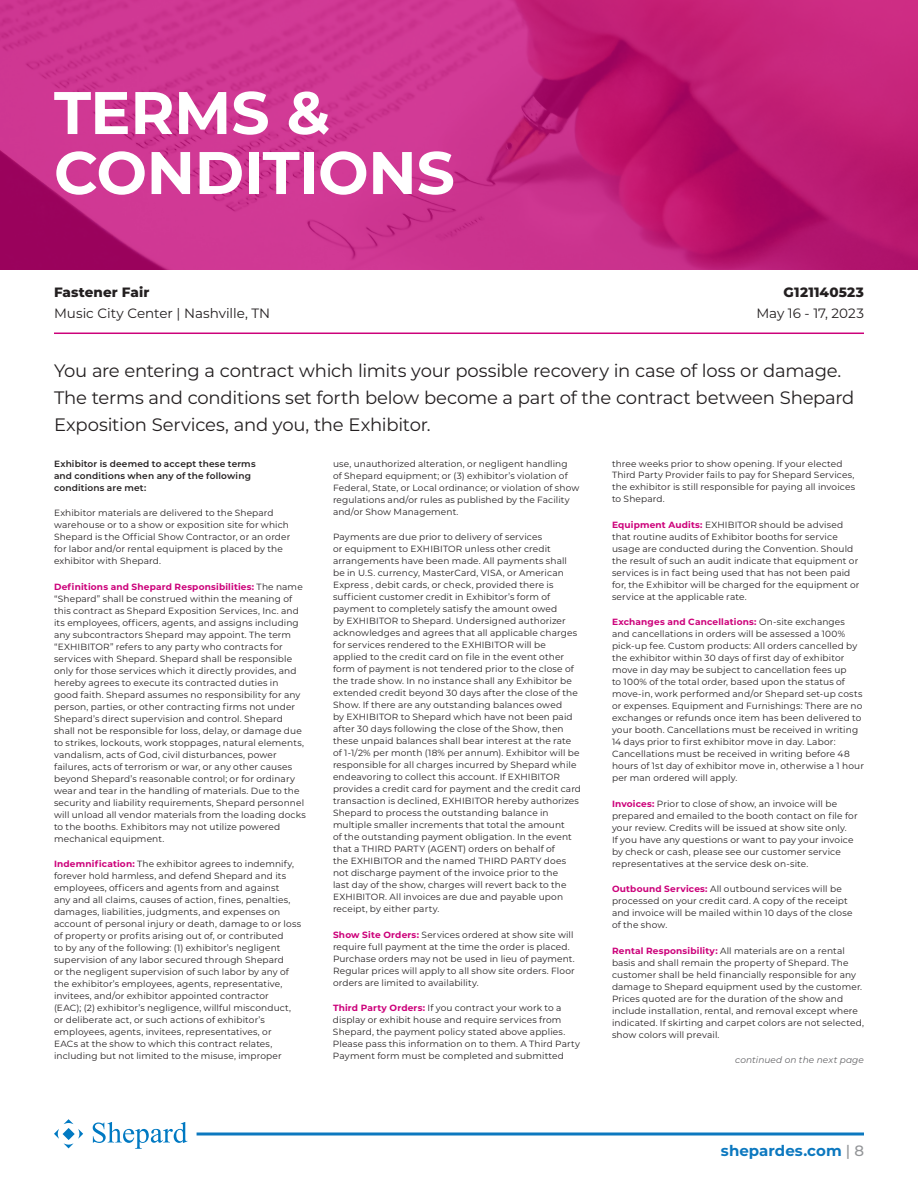
<style>
.page{position:relative;width:918px;height:1188px;background:#fff}
.page>*{position:absolute;margin:0;border:0;box-sizing:border-box;transform-origin:0 0}
.t1{font:700 60px/60px "Montserrat";letter-spacing:-.01em;color:#fff}
.t2{font:18px/27px "Montserrat";letter-spacing:-.015em;color:#231f20}
.t3{font:700 15px "Montserrat";color:#0c78bf}
.t4{font:13.5px "Montserrat";color:#231f20}
.t5{font:800 13.5px "Montserrat";letter-spacing:.015em;color:#231f20}
.t6{font:9px/12px "Montserrat";letter-spacing:.015em;color:#231f20}
.t7{font:600 9px/12px "Montserrat";letter-spacing:.02em;color:#231f20}
.t8{font:italic 9px "Montserrat";letter-spacing:.015em;color:#636366}
.s1{font-weight:700;color:#cc017a}
.s2{font-weight:500;color:#939598}
</style>
<div class="page">
<svg style="left:54px;top:1119px;width:29px;height:29px"></svg>
<svg style="left:93px;top:1122px;width:94px;height:27px"></svg>
<svg style="left:197px;top:1132px;width:667px;height:4px"></svg>
<svg style="left:0;top:0;width:918px;height:270px;fill:#cb328d"></svg>
<hr style="left:54px;top:333px;width:810px;height:1px;background:#cc017a">
<h1 class="t1" style="left:54px;top:80px;width:402px">TERMS &amp;<br>CONDITIONS</h1>
<h3 class="t5" style="left:54px;top:282px;width:97px">Fastener Fair</h3>
<h3 class="t5" style="left:784px;top:282px;width:82px">G121140523</h3>
<h3 class="t4" style="left:54px;top:304px;width:218px">Music City Center | Nashville, TN</h3>
<h3 class="t4" style="left:756px;top:304px;width:109px">May 16 - 17, 2023</h3>
<h2 class="t2" style="left:54px;top:357px;width:802px">You are entering a contract which limits your possible recovery in case of loss or damage.<br>The terms and conditions set forth below become a part of the contract between Shepard<br>Exposition Services, and you, the Exhibitor.</h2>
<p class="t7" style="left:54px;top:457px;width:203px">Exhibitor is deemed to accept these terms and conditions when any of the following conditions are met:</p>
<p class="t6" style="left:54px;top:507px;width:238px">Exhibitor materials are delivered to the Shepard warehouse or to a show or exposition site for which Shepard is the Official Show Contractor, or an order for labor and/or rental equipment is placed by the exhibitor with Shepard.</p>
<p class="t6" style="left:54px;top:580px;width:253px"><span class="s1">Definitions and Shepard Responsibilities:</span> The name “Shepard” shall be construed within the meaning of this contract as Shepard Exposition Services, Inc. and its employees, officers, agents, and assigns including any subcontractors Shepard may appoint. The term “EXHIBITOR” refers to any party who contracts for services with Shepard. Shepard shall be responsible only for those services which it directly provides, and hereby agrees to execute its contracted duties in<br>good faith. Shepard assumes no responsibility for any person, parties, or other contracting firms not under Shepard’s direct supervision and control. Shepard shall not be responsible for loss, delay, or damage due to strikes, lockouts, work stoppages, natural elements, vandalism, acts of God, civil disturbances, power failures, acts of terrorism or war, or any other causes beyond Shepard’s reasonable control; or for ordinary wear and tear in the handling of materials. Due to the security and liability requirements, Shepard personnel will unload all vendor materials from the loading docks to the booths. Exhibitors may not utilize powered mechanical equipment.</p>
<p class="t6" style="left:54px;top:858px;width:249px"><span class="s1">Indemnification:</span> The exhibitor agrees to indemnify, forever hold harmless, and defend Shepard and its employees, officers and agents from and against<br>any and all claims, causes of action, fines, penalties, damages, liabilities, judgments, and expenses on account of personal injury or death, damage to or loss of property or profits arising out of, or contributed<br>to by any of the following: (1) exhibitor’s negligent supervision of any labor secured through Shepard<br>or the negligent supervision of such labor by any of the exhibitor’s employees, agents, representative, invitees, and/or exhibitor appointed contractor<br>(EAC); (2) exhibitor’s negligence, willful misconduct, or deliberate act, or such actions of exhibitor’s employees, agents, invitees, representatives, or<br>EACs at the show to which this contract relates, including but not limited to the misuse, improper</p>
<p class="t6" style="left:612px;top:457px;width:245px">three weeks prior to show opening. If your elected Third Party Provider fails to pay for Shepard Services, the exhibitor is still responsible for paying all invoices to Shepard.</p>
<p class="t6" style="left:612px;top:518px;width:249px"><span class="s1">Equipment Audits:</span> EXHIBITOR should be advised that routine audits of Exhibitor booths for service usage are conducted during the Convention. Should the result of such an audit indicate that equipment or services is in fact being used that has not been paid for, the Exhibitor will be charged for the equipment or service at the applicable rate.</p>
<p class="t6" style="left:612px;top:616px;width:253px"><span class="s1">Exchanges and Cancellations:</span> On-site exchanges and cancellations in orders will be assessed a 100% pick-up fee. Custom products: All orders cancelled by the exhibitor within 30 days of first day of exhibitor move in day may be subject to cancellation fees up<br>to 100% of the total order, based upon the status of move-in, work performed and/or Shepard set-up costs or expenses. Equipment and Furnishings: There are no exchanges or refunds once item has been delivered to your booth. Cancellations must be received in writing 14 days prior to first exhibitor move in day. Labor:<br>Cancellations must be received in writing before 48 hours of 1st day of exhibitor move in, otherwise a 1 hour per man ordered will apply.</p>
<p class="t6" style="left:612px;top:797px;width:247px"><span class="s1">Invoices:</span> Prior to close of show, an invoice will be prepared and emailed to the booth contact on file for your review. Credits will be issued at show site only.<br>If you have any questions or want to pay your invoice by check or cash, please see our customer service representatives at the service desk on-site.</p>
<p class="t6" style="left:612px;top:883px;width:242px"><span class="s1">Outbound Services:</span> All outbound services will be processed on your credit card. A copy of the receipt and invoice will be mailed within 10 days of the close of the show.</p>
<p class="t6" style="left:612px;top:944px;width:254px"><span class="s1">Rental Responsibility:</span> All materials are on a rental basis and shall remain the property of Shepard. The customer shall be held financially responsible for any damage to Shepard equipment used by the customer.<br>Prices quoted are for the duration of the show and include installation, rental, and removal except where indicated. If skirting and carpet colors are not selected, show colors will prevail.</p>
<p class="t8" style="left:735px;top:1054px;width:130px">continued on the next page</p>
<p class="t6" style="left:333px;top:457px;width:248px">use, unauthorized alteration, or negligent handling<br>of Shepard equipment; or (3) exhibitor’s violation of Federal, State, or Local ordinance; or violation of show regulations and/or rules as published by the Facility and/or Show Management.</p>
<p class="t6" style="left:333px;top:531px;width:250px">Payments are due prior to delivery of services<br>or equipment to EXHIBITOR unless other credit arrangements have been made. All payments shall<br>be in U.S. currency, MasterCard, VISA, or American Express , debit cards, or check, provided there is sufficient customer credit in Exhibitor’s form of payment to completely satisfy the amount owed<br>by EXHIBITOR to Shepard. Undersigned authorizer acknowledges and agrees that all applicable charges for services rendered to the EXHIBITOR will be applied to the credit card on file in the event other form of payment is not tendered prior to the close of the trade show. In no instance shall any Exhibitor be extended credit beyond 30 days after the close of the Show. If there are any outstanding balances owed<br>by EXHIBITOR to Shepard which have not been paid after 30 days following the close of the Show, then these unpaid balances shall bear interest at the rate of 1-1/2% per month (18% per annum). Exhibitor will be responsible for all charges incurred by Shepard while endeavoring to collect this account. If EXHIBITOR provides a credit card for payment and the credit card transaction is declined, EXHIBITOR hereby authorizes Shepard to process the outstanding balance in multiple smaller increments that total the amount<br>of the outstanding payment obligation. In the event that a THIRD PARTY (AGENT) orders on behalf of<br>the EXHIBITOR and the named THIRD PARTY does not discharge payment of the invoice prior to the<br>last day of the show‚ charges will revert back to the EXHIBITOR. All invoices are due and payable upon receipt‚ by either party.</p>
<p class="t6" style="left:333px;top:928px;width:243px"><span class="s1">Show Site Orders:</span> Services ordered at show site will require full payment at the time the order is placed.<br>Purchase orders may not be used in lieu of payment.<br>Regular prices will apply to all show site orders. Floor orders are limited to availability.</p>
<p class="t6" style="left:333px;top:1002px;width:249px"><span class="s1">Third Party Orders:</span> If you contract your work to a display or exhibit house and require services from Shepard, the payment policy stated above applies.<br>Please pass this information on to them. A Third Party Payment form must be completed and submitted</p>
<h3 class="t3" style="left:721px;top:1140px;width:145px">shepardes.com <span class="s2">| 8</span></h3>
</div>
